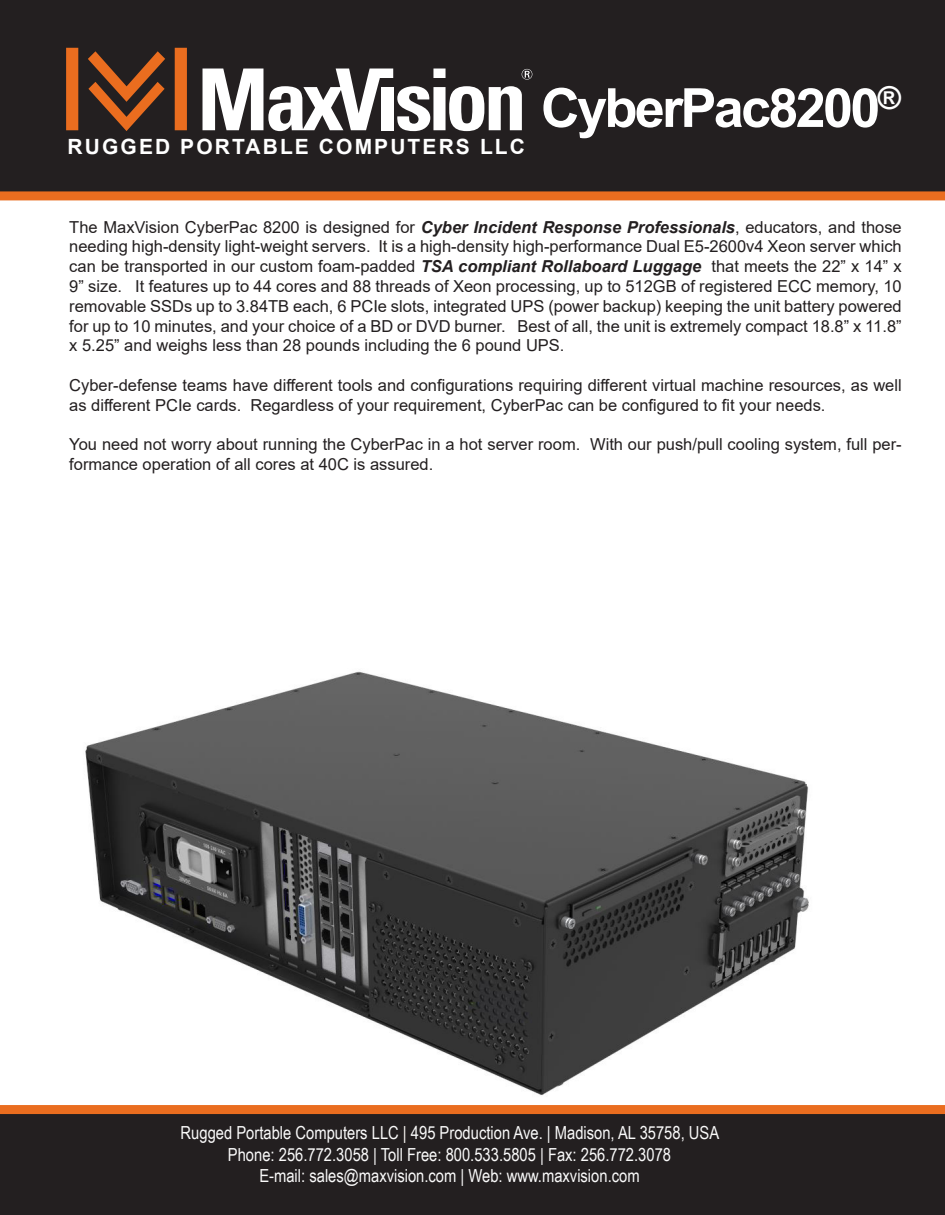
<style>
.page{position:relative;width:945px;height:1215px;background:#fff}
.page>*{position:absolute;margin:0;border:0;box-sizing:border-box;transform-origin:0 0}
.t1{font:700 54px "Arial";letter-spacing:-.05em;color:#fff}
.t2{font:700 21px "Arial";letter-spacing:.1em;color:#fff}
.t3{font:18px "Arial Narrow";color:#fafafa}
.t4{font:16.5px/19.8px "Arial";color:#231f20}
.s1{font-weight:700;font-style:italic}
.s2{color:#fefbf8}
</style>
<div class="page">
<div style="left:0;top:0;width:945px;height:196px;background:#231f20"></div>
<div style="left:0;top:1113px;width:945px;height:102px;background:#231f20"></div>
<div style="left:0;top:1105px;width:945px;height:9px;background:#ea6d1f"></div>
<div style="left:0;top:191px;width:945px;height:9px;background:#ea6d1f"></div>
<svg style="left:203px;top:69px;width:329px;height:62px"></svg>
<svg style="left:66px;top:48px;width:121px;height:83px"></svg>
<img style="left:85px;top:671px;width:724px;height:424px">
<p class="t2" style="left:68px;top:132px;width:459px">RUGGED PORTABLE COMPUTERS LLC</p>
<p class="t1" style="left:541px;top:70px;width:362px">CyberPac8200<sup>®</sup></p>
<p class="t4" style="left:69px;top:217px;width:834px;text-align:justify">The MaxVision CyberPac 8200 is designed for <span class="s1">Cyber Incident Response Professionals</span>, educators, and those needing high-density light-weight servers. It is a high-density high-performance Dual E5-2600v4 Xeon server which can be transported in our custom foam-padded <span class="s1">TSA compliant Rollaboard Luggage</span> that meets the 22” x 14” x 9” size. It features up to 44 cores and 88 threads of Xeon processing, up to 512GB of registered ECC memory, 10 removable SSDs up to 3.84TB each, 6 PCIe slots, integrated UPS (power backup) keeping the unit battery powered for up to 10 minutes, and your choice of a BD or DVD burner. Best of all, the unit is extremely compact 18.8” x 11.8” x 5.25” and weighs less than 28 pounds including the 6 pound UPS.</p>
<p class="t4" style="left:69px;top:375px;width:834px">Cyber-defense teams have different tools and configurations requiring different virtual machine resources, as well as different PCIe cards. Regardless of your requirement, CyberPac can be configured to fit your needs.</p>
<p class="t4" style="left:69px;top:435px;width:834px">You need not worry about running the CyberPac in a hot server room. With our push/pull cooling system, full per&shy;formance operation of all cores at 40C is assured.</p>
<p class="t3" style="left:181px;top:1119px;width:540px">Rugged Portable Computers LLC <span class="s2">|</span> 495 Production Ave. | Madison, AL 35758, USA</p>
<p class="t3" style="left:228px;top:1141px;width:445px">Phone: 256.772.3058 | Toll Free: 800.533.5805 | Fax: 256.772.3078</p>
<p class="t3" style="left:259px;top:1163px;width:382px">E-mail: sales@maxvision.com | Web: www.maxvision.com</p>
</div>
